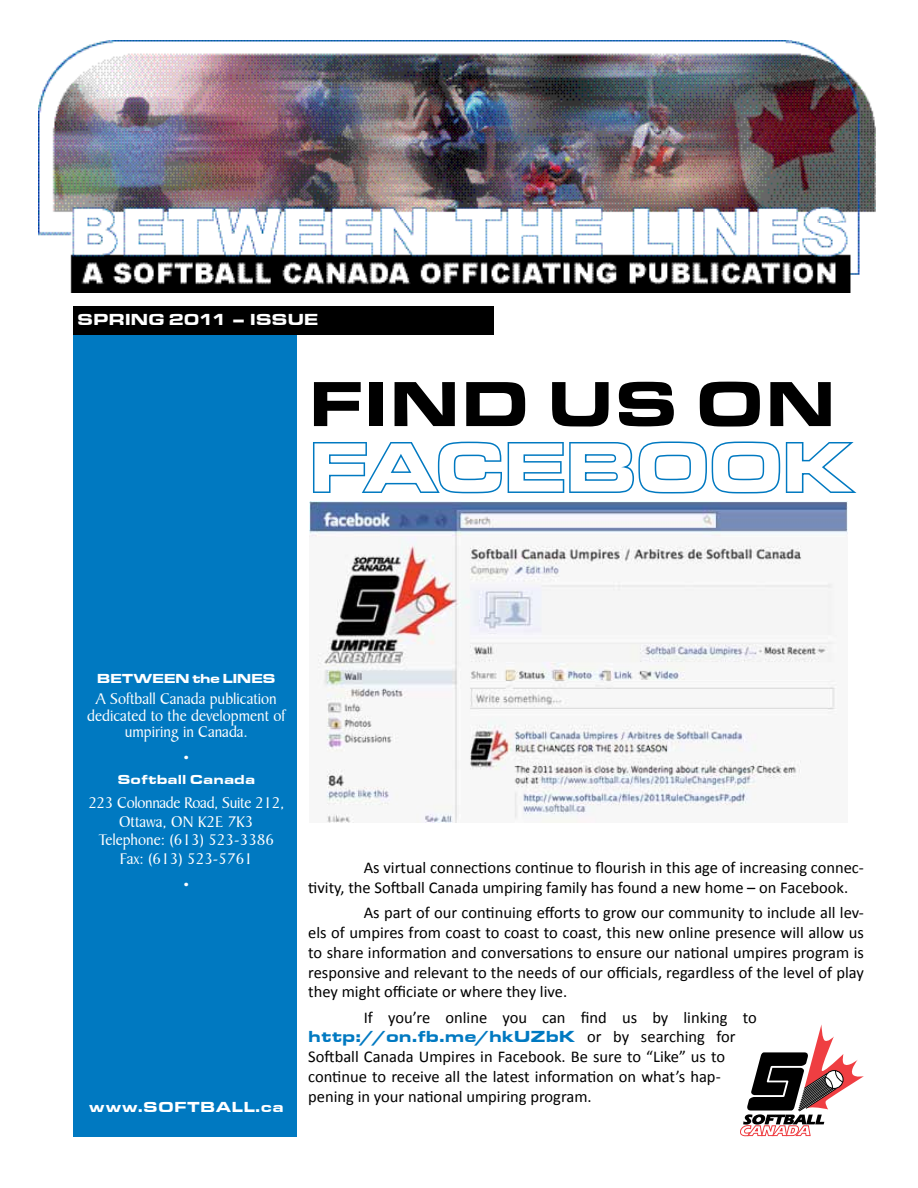
<style>
.page{position:relative;width:918px;height:1188px;background:#fff}
.page>*{position:absolute;margin:0;border:0;box-sizing:border-box;transform-origin:0 0}
.t1{font:72px "Eurostar Black Extended";letter-spacing:-.04em;color:#fff}
.t2{font:66px "Eurostar Black Extended";color:#000}
.t3{font:16.5px/19.8px "Calibri";color:#000}
.t4{font:16.5px/18.8px "Baker Signet BT";color:#fff;text-align:center}
.t5{font:16.5px "Eurostar Black Extended";color:#0079c1}
.t6{font:16.5px "Eurostar Black Extended";letter-spacing:-.02em;color:#fff}
.t7{font:15px "Eurostar Black Extended";letter-spacing:.02em;color:#fff}
.t8{font:13.5px/21.6px "Eurostar Black Extended";color:#fff;text-align:center}
.t9{font:13.5px "Eurostar Black Extended";letter-spacing:-.04em;color:#fff}
.s1{font-family:"Calibri";color:#000}
</style>
<div class="page">
<svg style="left:313px;top:441px;width:544px;height:93px"></svg>
<img style="left:309px;top:501px;width:538px;height:322px">
<img style="left:38px;top:40px;width:837px;height:252px">
<div style="left:74px;top:320px;width:223px;height:817px;background:#0079c1"></div>
<div style="left:74px;top:307px;width:420px;height:28px;background:#000"></div>
<svg style="left:740px;top:1025px;width:124px;height:111px"></svg>
<p class="t6" style="left:77px;top:309px;width:243px">SPRING 2011 – ISSUE</p>
<h2 class="t2" style="left:308px;top:363px;width:530px">FIND US ON</h2>
<h1 class="t1" style="left:308px;top:422px;width:546px">FACEBOOK</h1>
<p class="t9" style="left:97px;top:670px;width:180px">BETWEEN the LINES</p>
<p class="t4" style="left:87px;top:691px;width:200px;line-height:16.2px">A Softball Canada publication dedicated to the development of umpiring in Canada.</p>
<p class="t8" style="left:117px;top:746px;width:139px">•<br>Softball Canada</p>
<p class="t4" style="left:88px;top:793px;width:198px">223 Colonnade Road, Suite 212,<br>Ottawa, ON K2E 7K3<br>Telephone: (613) 523-3386<br>Fax: (613) 523-5761</p>
<p class="t8" style="left:182px;top:874px;width:11px">•</p>
<p class="t7" style="left:89px;top:1098px;width:196px">www.SOFTBALL.ca</p>
<p class="t3" style="left:308px;top:857px;width:557px;text-indent:56px">As virtual connections continue to flourish in this age of increasing connec&shy;tivity, the Softball Canada umpiring family has found a new home – on Facebook.</p>
<p class="t3" style="left:308px;top:902px;width:557px;text-align:justify;text-indent:56px">As part of our continuing efforts to grow our community to include all lev&shy;els of umpires from coast to coast to coast, this new online presence will allow us to share information and conversations to ensure our national umpires program is responsive and relevant to the needs of our officials, regardless of the level of play they might officiate or where they live.</p>
<p class="t3" style="left:364px;top:1006px;width:394px">If you’re online you can find us by linking to</p>
<p class="t5" style="left:308px;top:1026px;width:429px">http://on.fb.me/hkUZbK <span class="s1">or by searching for</span></p>
<p class="t3" style="left:308px;top:1046px;width:418px">Softball Canada Umpires in Facebook. Be sure to “Like” us to continue to receive all the latest information on what’s hap&shy;pening in your national umpiring program.</p>
</div>
